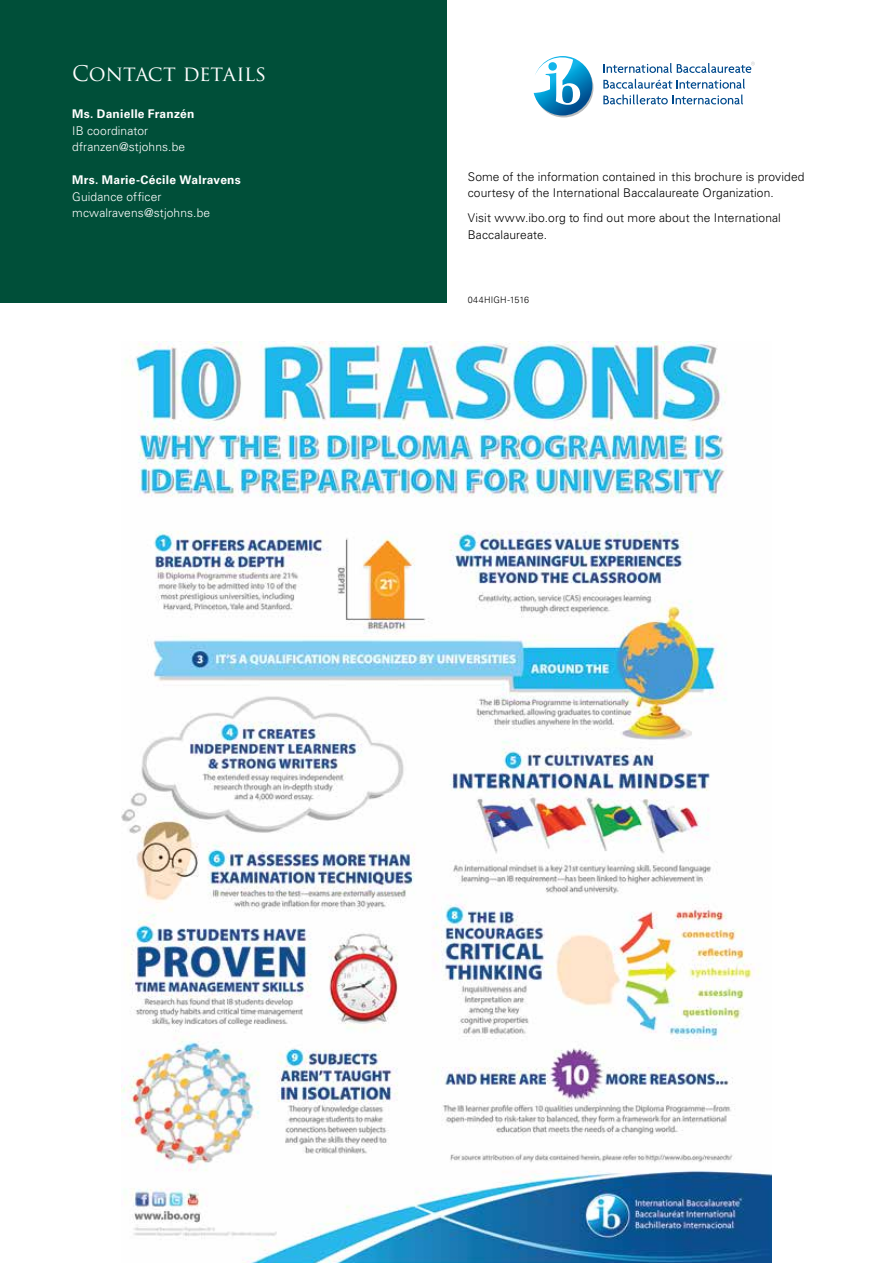
<style>
.page{position:relative;width:893px;height:1263px;background:#fff}
.page>*{position:absolute;margin:0;border:0;box-sizing:border-box;transform-origin:0 0}
.t1{font:21px "Trajan Pro";letter-spacing:-.015em;color:#fff}
.t2{font:300 12px/16.5px "Univers LT Std";letter-spacing:.01em;color:#000}
.t3{font:300 12px/16.5px "Univers LT Std";letter-spacing:.01em;color:#fff}
.t4{font:700 12px "Univers LT Std";letter-spacing:.02em;color:#fff}
.t5{font:300 9px "Univers LT Std";letter-spacing:.025em;color:#000}
</style>
<div class="page">
<div style="left:0;top:0;width:446px;height:303px;background:#004f39"></div>
<svg style="left:534px;top:56px;width:59px;height:61px"></svg>
<svg style="left:603px;top:79px;width:142px;height:10px"></svg>
<svg style="left:603px;top:95px;width:140px;height:10px"></svg>
<svg style="left:604px;top:62px;width:151px;height:11px"></svg>
<img style="left:121px;top:342px;width:650px;height:921px">
<h1 class="t1" style="left:72px;top:60px;width:196px">CONTACT DETAILS</h1>
<p class="t4" style="left:72px;top:107px;width:124px">Ms. Danielle Franzén</p>
<p class="t3" style="left:72px;top:122px;width:114px">IB coordinator dfranzen@stjohns.be</p>
<p class="t4" style="left:72px;top:173px;width:170px">Mrs. Marie-Cécile Walravens</p>
<p class="t3" style="left:72px;top:188px;width:139px">Guidance officer mcwalravens@stjohns.be</p>
<p class="t2" style="left:468px;top:168px;width:338px">Some of the information contained in this brochure is provided courtesy of the International Baccalaureate Organization.</p>
<p class="t2" style="left:468px;top:210px;width:315px">Visit www.ibo.org to find out more about the International<br>Baccalaureate.</p>
<p class="t5" style="left:468px;top:294px;width:63px">044HIGH-1516</p>
</div>
